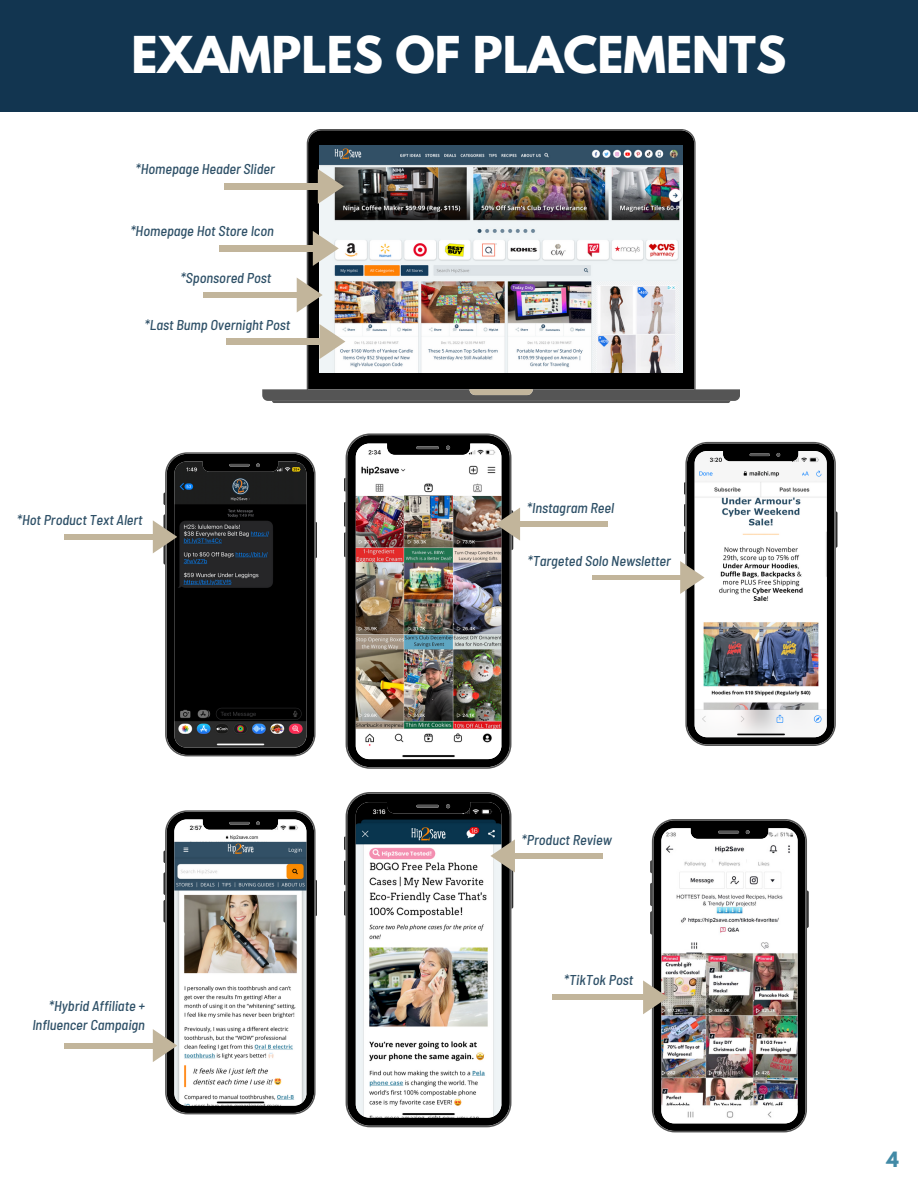
<style>
.page{position:relative;width:918px;height:1188px;background:#fff}
.page>*{position:absolute;margin:0;border:0;box-sizing:border-box;transform-origin:0 0}
.t1{font:700 45px "League Spartan";color:#fff}
.t2{font:700 18.75px "League Spartan";color:#428aa6}
.t3{font:italic 500 semi-condensed 14.25px "Barlow";color:#2e5067}
</style>
<div class="page">
<svg style="left:684px;top:482px;width:1px;height:13px"></svg>
<svg style="left:684px;top:504px;width:1px;height:50px"></svg>
<svg style="left:836px;top:511px;width:2px;height:37px"></svg>
<svg style="left:685px;top:442px;width:151px;height:304px"></svg>
<div style="left:593px;top:575px;width:92px;height:5px;background:#c2b59b"></div>
<svg style="left:680px;top:561px;width:25px;height:33px"></svg>
<div style="left:0;top:0;width:918px;height:112px;background:#123550"></div>
<svg style="left:163px;top:493px;width:2px;height:12px"></svg>
<svg style="left:316px;top:522px;width:1px;height:36px"></svg>
<svg style="left:165px;top:452px;width:151px;height:304px;background:#171819"></svg>
<div style="left:65px;top:534px;width:93px;height:5px;background:#c2b59b"></div>
<svg style="left:153px;top:514px;width:24px;height:51px"></svg>
<svg style="left:344px;top:478px;width:2px;height:14px"></svg>
<svg style="left:344px;top:502px;width:2px;height:55px"></svg>
<img style="left:346px;top:433px;width:165px;height:336px">
<div style="left:515px;top:522px;width:93px;height:5px;background:#c2b59b"></div>
<svg style="left:496px;top:508px;width:24px;height:42px"></svg>
<svg style="left:262px;top:129px;width:478px;height:272px"></svg>
<svg style="left:469px;top:389px;width:64px;height:6px"></svg>
<svg style="left:272px;top:401px;width:458px;height:2px"></svg>
<img style="left:320px;top:146px;width:362px;height:226px">
<div style="left:203px;top:292px;width:99px;height:6px;background:#c2b59b"></div>
<svg style="left:297px;top:278px;width:26px;height:35px"></svg>
<div style="left:219px;top:246px;width:99px;height:5px;background:#c2b59b"></div>
<svg style="left:313px;top:231px;width:26px;height:35px"></svg>
<div style="left:226px;top:339px;width:99px;height:5px;background:#c2b59b"></div>
<svg style="left:319px;top:324px;width:26px;height:35px"></svg>
<svg style="left:650px;top:860px;width:2px;height:13px"></svg>
<svg style="left:650px;top:883px;width:2px;height:52px"></svg>
<svg style="left:807px;top:891px;width:2px;height:37px"></svg>
<img style="left:652px;top:819px;width:155px;height:313px">
<div style="left:553px;top:995px;width:95px;height:5px;background:#c2b59b"></div>
<svg style="left:643px;top:980px;width:25px;height:34px"></svg>
<svg style="left:163px;top:851px;width:2px;height:12px"></svg>
<svg style="left:163px;top:872px;width:2px;height:51px"></svg>
<svg style="left:316px;top:880px;width:1px;height:36px"></svg>
<svg style="left:165px;top:810px;width:151px;height:304px"></svg>
<div style="left:65px;top:1043px;width:93px;height:5px;background:#c2b59b"></div>
<svg style="left:153px;top:1029px;width:24px;height:33px"></svg>
<svg style="left:344px;top:836px;width:2px;height:14px"></svg>
<svg style="left:344px;top:860px;width:2px;height:25px"></svg>
<svg style="left:344px;top:891px;width:2px;height:25px"></svg>
<img style="left:346px;top:792px;width:165px;height:335px">
<div style="left:510px;top:853px;width:93px;height:5px;background:#c2b59b"></div>
<svg style="left:490px;top:839px;width:25px;height:70px"></svg>
<div style="left:224px;top:184px;width:99px;height:5px;background:#c2b59b"></div>
<svg style="left:318px;top:169px;width:26px;height:35px"></svg>
<p class="t1" style="left:132px;top:32px;width:656px">EXAMPLES OF PLACEMENTS</p>
<p class="t3" style="left:135px;top:160px;width:141px">*Homepage Header Slider</p>
<p class="t3" style="left:130px;top:222px;width:145px">*Homepage Hot Store Icon</p>
<p class="t3" style="left:181px;top:268px;width:92px">*Sponsored Post</p>
<p class="t3" style="left:144px;top:316px;width:147px">*Last Bump Overnight Post</p>
<p class="t3" style="left:17px;top:511px;width:127px">*Hot Product Text Alert</p>
<p class="t3" style="left:527px;top:499px;width:89px">*Instagram Reel</p>
<p class="t3" style="left:527px;top:552px;width:145px">*Targeted Solo Newsletter</p>
<p class="t3" style="left:49px;top:996px;width:98px">*Hybrid Affiliate +</p>
<p class="t3" style="left:32px;top:1015px;width:114px">Influencer Campaign</p>
<p class="t3" style="left:522px;top:831px;width:92px">*Product Review</p>
<p class="t3" style="left:564px;top:971px;width:71px">*TikTok Post</p>
<p class="t2" style="left:886px;top:1150px;width:14px">4</p>
</div>
